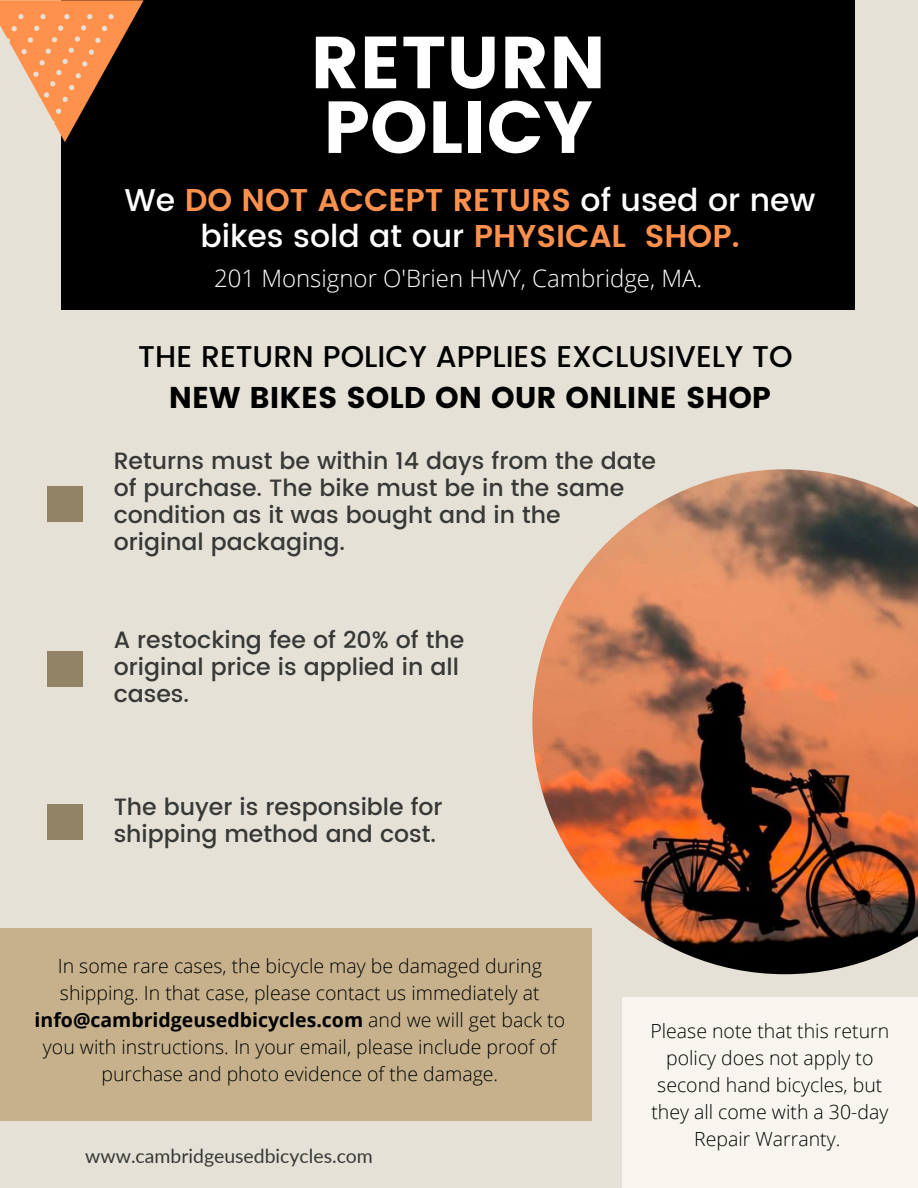
<style>
.page{position:relative;width:918px;height:1188px;background:#e5e1d7}
.page>*{position:absolute;margin:0;border:0;box-sizing:border-box;transform-origin:0 0}
.t1{font:73.5px/64.7px "Poppins";color:#fff}
.t2{font:600 31.5px/36px "Poppins";color:#ff914d;text-align:center}
.t3{font:500 30px "Poppins";color:#000}
.t4{font:30px "Poppins";color:#000}
.t5{font:300 24px "Open Sans";color:#fff}
.t6{font:500 23.55px/27px "Poppins";color:#383936}
.t7{font:300 19.5px/27px "Open Sans";color:#000;text-align:center}
.t8{font:19.5px "Lato";color:#383936}
.s1{font-weight:500;color:#fff}
.s2{font-weight:700}
</style>
<div class="page">
<div style="left:61px;top:0;width:794px;height:309px;background:#000"></div>
<svg style="left:0;top:0;width:144px;height:142px"></svg>
<div style="left:47px;top:804px;width:36px;height:36px;background:#938366"></div>
<div style="left:47px;top:651px;width:36px;height:36px;background:#938366"></div>
<div style="left:47px;top:486px;width:36px;height:36px;background:#938366"></div>
<img style="left:532px;top:469px;width:386px;height:505px">
<div style="left:0;top:929px;width:592px;height:192px;background:#c6b18c"></div>
<div style="left:622px;top:998px;width:296px;height:190px;background:#f8f5ee"></div>
<p class="t1" style="left:310px;top:31px;width:297px">RETURN<br>POLICY</p>
<p class="t2" style="left:124px;top:182px;width:693px"><span class="s1">We</span> DO NOT ACCEPT RETURS <span class="s1">of used or new bikes sold at our</span> PHYSICAL SHOP.</p>
<p class="t5" style="left:214px;top:262px;width:490px">201 Monsignor O'Brien HWY, Cambridge, MA.</p>
<p class="t3" style="left:138px;top:339px;width:656px">THE RETURN POLICY APPLIES EXCLUSIVELY TO</p>
<p class="t4" style="left:169px;top:380px;width:604px">NEW BIKES SOLD ON OUR ONLINE SHOP</p>
<p class="t6" style="left:114px;top:448px;width:544px">Returns must be within 14 days from the date of purchase. The bike must be in the same condition as it was bought and in the original packaging.</p>
<p class="t6" style="left:114px;top:626px;width:352px">A restocking fee of 20% of the original price is applied in all cases.</p>
<p class="t6" style="left:114px;top:793px;width:331px">The buyer is responsible for shipping method and cost.</p>
<p class="t7" style="left:35px;top:952px;width:532px">In some rare cases, the bicycle may be damaged during shipping. In that case, please contact us immediately at <span class="s2">info@cambridgeusedbicycles.com</span> and we will get back to you with instructions. In your email, please include proof of purchase and photo evidence of the damage.</p>
<p class="t8" style="left:85px;top:1144px;width:289px">www.cambridgeusedbicycles.com</p>
<p class="t7" style="left:650px;top:1017px;width:240px">Please note that this return policy does not apply to second hand bicycles, but they all come with a 30-day<br>Repair Warranty.</p>
</div>
